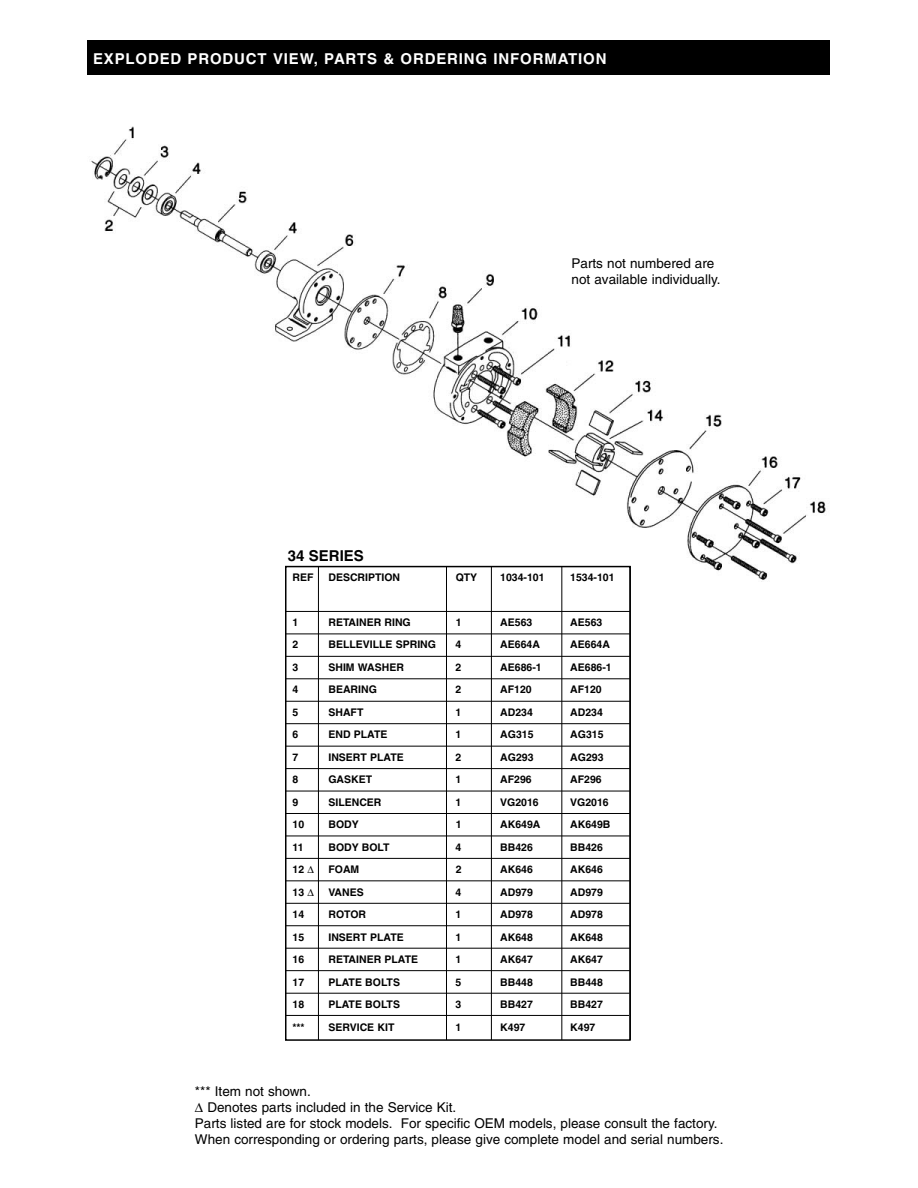
<style>
.page{position:relative;width:918px;height:1188px;background:#fff}
.page>*{position:absolute;margin:0;border:0;box-sizing:border-box;transform-origin:0 0}
.t1{font:700 15px "Helvetica";letter-spacing:.055em;color:#fff}
.t2{font:700 15px "Helvetica";color:#000}
.t3{font:13.5px/16.2px "Helvetica";color:#000}
.t4{font:700 10.5px "Helvetica";color:#000}
</style>
<div class="page">
<img style="left:91px;top:126px;width:735px;height:462px">
<div style="left:87px;top:40px;width:743px;height:35px;background:#000"></div>
<div style="left:285px;top:566px;width:346px;height:475px;border:2px solid #000"></div>
<hr style="left:286px;top:634px;width:344px;height:1px;background:#000">
<hr style="left:286px;top:656px;width:344px;height:1px;background:#000">
<hr style="left:286px;top:678px;width:344px;height:1px;background:#000">
<hr style="left:286px;top:611px;width:344px;height:1px;background:#000">
<hr style="left:286px;top:701px;width:344px;height:1px;background:#000">
<hr style="left:286px;top:723px;width:344px;height:1px;background:#000">
<hr style="left:286px;top:746px;width:344px;height:1px;background:#000">
<hr style="left:286px;top:768px;width:344px;height:1px;background:#000">
<hr style="left:286px;top:791px;width:344px;height:1px;background:#000">
<hr style="left:286px;top:813px;width:344px;height:1px;background:#000">
<hr style="left:286px;top:836px;width:344px;height:1px;background:#000">
<hr style="left:286px;top:858px;width:344px;height:1px;background:#000">
<hr style="left:286px;top:880px;width:344px;height:1px;background:#000">
<hr style="left:318px;top:566px;width:1px;height:474px;background:#000">
<hr style="left:446px;top:566px;width:1px;height:474px;background:#000">
<hr style="left:491px;top:566px;width:1px;height:474px;background:#000">
<hr style="left:561px;top:566px;width:1px;height:474px;background:#000">
<hr style="left:630px;top:566px;width:1px;height:474px;background:#000">
<hr style="left:286px;top:925px;width:344px;height:1px;background:#000">
<hr style="left:286px;top:948px;width:344px;height:1px;background:#000">
<hr style="left:286px;top:970px;width:344px;height:1px;background:#000">
<hr style="left:286px;top:903px;width:344px;height:1px;background:#000">
<hr style="left:285px;top:993px;width:345px;height:1px;background:#000">
<hr style="left:285px;top:1015px;width:344px;height:1px;background:#000">
<h1 class="t1" style="left:93px;top:53px;width:515px">EXPLODED PRODUCT VIEW, PARTS &amp; ORDERING INFORMATION</h1>
<h1 class="t2" style="left:288px;top:550px;width:78px">34 SERIES</h1>
<p class="t3" style="left:572px;top:256px;width:151px">Parts not numbered are not available individually.</p>
<p class="t4" style="left:292px;top:573px;width:22px">REF</p>
<p class="t4" style="left:328px;top:573px;width:73px">DESCRIPTION</p>
<p class="t4" style="left:456px;top:573px;width:23px">QTY</p>
<p class="t4" style="left:500px;top:573px;width:46px">1034-101</p>
<p class="t4" style="left:570px;top:573px;width:46px">1534-101</p>
<p class="t4" style="left:292px;top:618px;width:7px">1</p>
<p class="t4" style="left:328px;top:618px;width:84px">RETAINER RING</p>
<p class="t4" style="left:456px;top:618px;width:7px">1</p>
<p class="t4" style="left:500px;top:618px;width:34px">AE563</p>
<p class="t4" style="left:570px;top:618px;width:34px">AE563</p>
<p class="t4" style="left:292px;top:641px;width:7px">2</p>
<p class="t4" style="left:328px;top:641px;width:109px">BELLEVILLE SPRING</p>
<p class="t4" style="left:456px;top:641px;width:7px">4</p>
<p class="t4" style="left:500px;top:641px;width:41px">AE664A</p>
<p class="t4" style="left:570px;top:641px;width:41px">AE664A</p>
<p class="t4" style="left:292px;top:663px;width:7px">3</p>
<p class="t4" style="left:328px;top:663px;width:77px">SHIM WASHER</p>
<p class="t4" style="left:456px;top:663px;width:7px">2</p>
<p class="t4" style="left:500px;top:663px;width:43px">AE686-1</p>
<p class="t4" style="left:570px;top:663px;width:43px">AE686-1</p>
<p class="t4" style="left:292px;top:686px;width:7px">4</p>
<p class="t4" style="left:328px;top:686px;width:50px">BEARING</p>
<p class="t4" style="left:456px;top:686px;width:7px">2</p>
<p class="t4" style="left:500px;top:686px;width:33px">AF120</p>
<p class="t4" style="left:570px;top:686px;width:33px">AF120</p>
<p class="t4" style="left:292px;top:708px;width:7px">5</p>
<p class="t4" style="left:328px;top:708px;width:36px">SHAFT</p>
<p class="t4" style="left:456px;top:708px;width:7px">1</p>
<p class="t4" style="left:500px;top:708px;width:34px">AD234</p>
<p class="t4" style="left:570px;top:708px;width:34px">AD234</p>
<p class="t4" style="left:292px;top:731px;width:7px">6</p>
<p class="t4" style="left:328px;top:731px;width:61px">END PLATE</p>
<p class="t4" style="left:456px;top:731px;width:7px">1</p>
<p class="t4" style="left:500px;top:731px;width:35px">AG315</p>
<p class="t4" style="left:570px;top:731px;width:35px">AG315</p>
<p class="t4" style="left:292px;top:753px;width:7px">7</p>
<p class="t4" style="left:328px;top:753px;width:77px">INSERT PLATE</p>
<p class="t4" style="left:456px;top:753px;width:7px">2</p>
<p class="t4" style="left:500px;top:753px;width:35px">AG293</p>
<p class="t4" style="left:570px;top:753px;width:35px">AG293</p>
<p class="t4" style="left:292px;top:776px;width:7px">8</p>
<p class="t4" style="left:328px;top:776px;width:45px">GASKET</p>
<p class="t4" style="left:456px;top:776px;width:7px">1</p>
<p class="t4" style="left:500px;top:776px;width:33px">AF296</p>
<p class="t4" style="left:570px;top:776px;width:33px">AF296</p>
<p class="t4" style="left:292px;top:798px;width:7px">9</p>
<p class="t4" style="left:328px;top:798px;width:55px">SILENCER</p>
<p class="t4" style="left:456px;top:798px;width:7px">1</p>
<p class="t4" style="left:500px;top:798px;width:40px">VG2016</p>
<p class="t4" style="left:570px;top:798px;width:40px">VG2016</p>
<p class="t4" style="left:292px;top:821px;width:13px">10</p>
<p class="t4" style="left:328px;top:821px;width:32px">BODY</p>
<p class="t4" style="left:456px;top:821px;width:7px">1</p>
<p class="t4" style="left:500px;top:821px;width:42px">AK649A</p>
<p class="t4" style="left:570px;top:821px;width:42px">AK649B</p>
<p class="t4" style="left:292px;top:843px;width:13px">11</p>
<p class="t4" style="left:328px;top:843px;width:63px">BODY BOLT</p>
<p class="t4" style="left:456px;top:843px;width:7px">4</p>
<p class="t4" style="left:500px;top:843px;width:34px">BB426</p>
<p class="t4" style="left:570px;top:843px;width:34px">BB426</p>
<p class="t4" style="left:292px;top:866px;width:23px">12 ∆</p>
<p class="t4" style="left:328px;top:866px;width:32px">FOAM</p>
<p class="t4" style="left:456px;top:866px;width:7px">2</p>
<p class="t4" style="left:500px;top:866px;width:34px">AK646</p>
<p class="t4" style="left:570px;top:866px;width:34px">AK646</p>
<p class="t4" style="left:292px;top:888px;width:23px">13 ∆</p>
<p class="t4" style="left:328px;top:888px;width:37px">VANES</p>
<p class="t4" style="left:456px;top:888px;width:7px">4</p>
<p class="t4" style="left:500px;top:888px;width:34px">AD979</p>
<p class="t4" style="left:570px;top:888px;width:34px">AD979</p>
<p class="t4" style="left:292px;top:911px;width:13px">14</p>
<p class="t4" style="left:328px;top:911px;width:39px">ROTOR</p>
<p class="t4" style="left:456px;top:911px;width:7px">1</p>
<p class="t4" style="left:500px;top:911px;width:34px">AD978</p>
<p class="t4" style="left:570px;top:911px;width:34px">AD978</p>
<p class="t4" style="left:292px;top:933px;width:13px">15</p>
<p class="t4" style="left:328px;top:933px;width:77px">INSERT PLATE</p>
<p class="t4" style="left:456px;top:933px;width:7px">1</p>
<p class="t4" style="left:500px;top:933px;width:34px">AK648</p>
<p class="t4" style="left:570px;top:933px;width:34px">AK648</p>
<p class="t4" style="left:292px;top:956px;width:13px">16</p>
<p class="t4" style="left:328px;top:956px;width:91px">RETAINER PLATE</p>
<p class="t4" style="left:456px;top:956px;width:7px">1</p>
<p class="t4" style="left:500px;top:956px;width:34px">AK647</p>
<p class="t4" style="left:570px;top:956px;width:34px">AK647</p>
<p class="t4" style="left:292px;top:978px;width:13px">17</p>
<p class="t4" style="left:328px;top:978px;width:73px">PLATE BOLTS</p>
<p class="t4" style="left:456px;top:978px;width:7px">5</p>
<p class="t4" style="left:500px;top:978px;width:34px">BB448</p>
<p class="t4" style="left:570px;top:978px;width:34px">BB448</p>
<p class="t4" style="left:292px;top:1001px;width:13px">18</p>
<p class="t4" style="left:328px;top:1001px;width:73px">PLATE BOLTS</p>
<p class="t4" style="left:456px;top:1001px;width:7px">3</p>
<p class="t4" style="left:500px;top:1001px;width:34px">BB427</p>
<p class="t4" style="left:570px;top:1001px;width:34px">BB427</p>
<p class="t4" style="left:292px;top:1023px;width:14px">***</p>
<p class="t4" style="left:328px;top:1023px;width:68px">SERVICE KIT</p>
<p class="t4" style="left:456px;top:1023px;width:7px">1</p>
<p class="t4" style="left:500px;top:1023px;width:27px">K497</p>
<p class="t4" style="left:570px;top:1023px;width:27px">K497</p>
<p class="t3" style="left:195px;top:1084px;width:530px">*** Item not shown.<br>∆ Denotes parts included in the Service Kit.<br>Parts listed are for stock models. For specific OEM models, please consult the factory.<br>When corresponding or ordering parts, please give complete model and serial numbers.</p>
</div>
